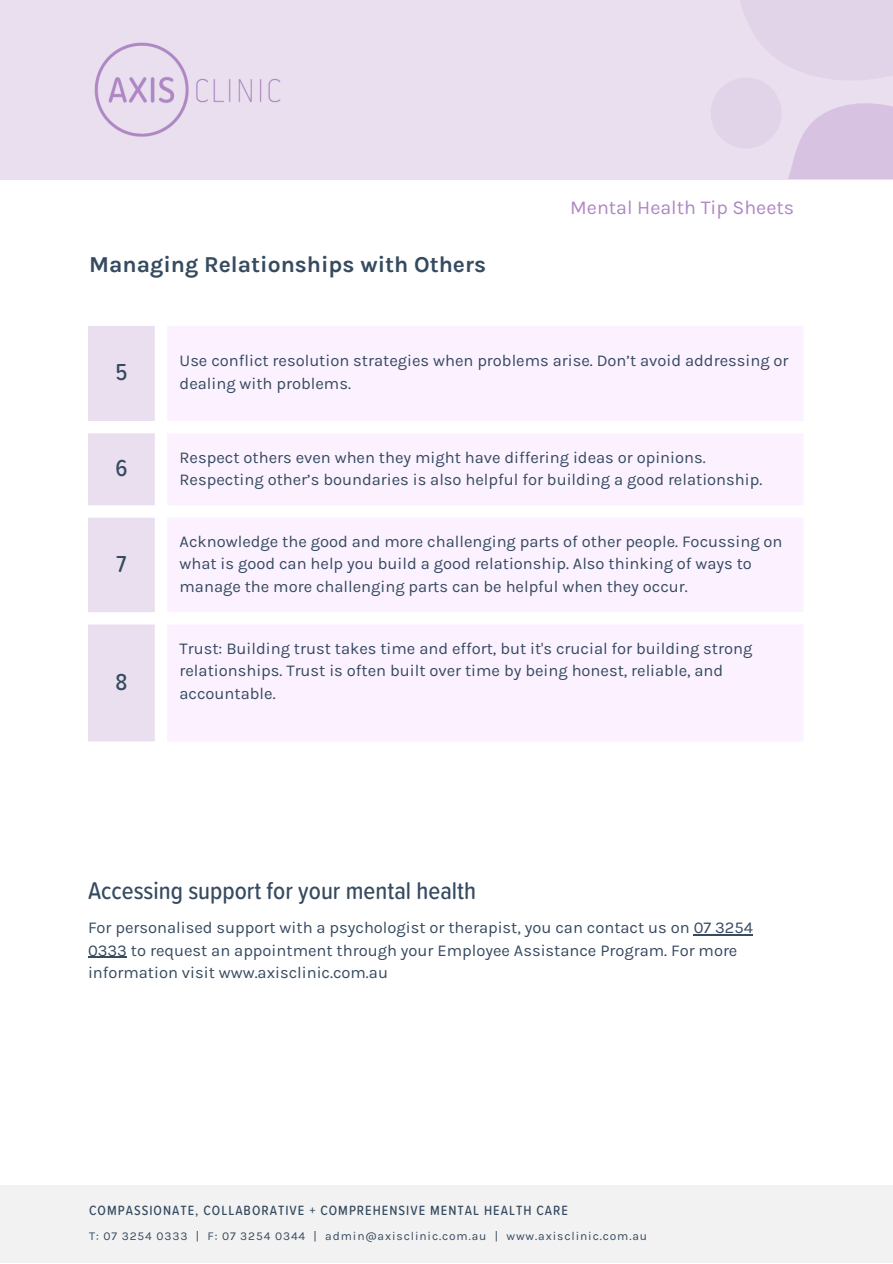
<style>
.page{position:relative;width:893px;height:1264px;background:#fff}
.page>*{position:absolute;margin:0;border:0;box-sizing:border-box;transform-origin:0 0}
.t1{font:500 25.2px "Proxima Soft Cond";color:#364a60}
.t2{font:500 24px "Proxima Soft Cond";color:#364a60}
.t3{font:700 22.8px "Karla";color:#364a60}
.t4{font:19.65px "Karla";color:#af87c4}
.t5{font:16.5px/22.5px "Karla";color:#364a60}
.t6{font:500 13.95px "Proxima Soft Cond";letter-spacing:.075em;color:#364a60}
.t7{font:12px "Karla";letter-spacing:.075em;color:#364a60}
</style>
<div class="page">
<div style="left:0;top:0;width:892px;height:180px;background:#eadfef"></div>
<img style="left:94px;top:42px;width:187px;height:95px">
<svg style="left:751px;top:103px;width:141px;height:75px"></svg>
<div style="left:710px;top:77px;width:71px;height:71px;background:#e1d4e8;border-radius:50%"></div>
<svg style="left:725px;top:0;width:167px;height:84px"></svg>
<div style="left:0;top:1185px;width:892px;height:77px;background:#f2f2f2"></div>
<svg style="left:88px;top:326px;width:67px;height:415px"></svg>
<svg style="left:167px;top:326px;width:636px;height:415px;fill:#fbf1ff"></svg>
<hr style="left:693px;top:934px;width:59px;height:1px;background:#364a60">
<hr style="left:88px;top:956px;width:39px;height:2px;background:#364a60">
<p class="t3" style="left:89px;top:251px;width:398px">Managing Relationships with Others</p>
<p class="t4" style="left:570px;top:196px;width:225px">Mental Health Tip Sheets</p>
<p class="t2" style="left:115px;top:361px;width:14px">5</p>
<p class="t5" style="left:179px;top:350px;width:610px">Use conflict resolution strategies when problems arise. Don’t avoid addressing or dealing with problems.</p>
<p class="t2" style="left:115px;top:457px;width:14px">6</p>
<p class="t5" style="left:179px;top:446px;width:584px">Respect others even when they might have differing ideas or opinions.<br>Respecting other’s boundaries is also helpful for building a good relationship.</p>
<p class="t2" style="left:116px;top:552px;width:12px">7</p>
<p class="t2" style="left:115px;top:670px;width:13px">8</p>
<p class="t5" style="left:179px;top:530px;width:604px">Acknowledge the good and more challenging parts of other people. Focussing on what is good can help you build a good relationship. Also thinking of ways to manage the more challenging parts can be helpful when they occur.</p>
<p class="t5" style="left:179px;top:637px;width:574px">Trust: Building trust takes time and effort, but it's crucial for building strong relationships. Trust is often built over time by being honest, reliable, and accountable.</p>
<p class="t1" style="left:88px;top:879px;width:389px">Accessing support for your mental health</p>
<p class="t5" style="left:88px;top:916px;width:666px">For personalised support with a psychologist or therapist, you can contact us on 07 3254<br>0333 to request an appointment through your Employee Assistance Program. For more information visit www.axisclinic.com.au</p>
<p class="t6" style="left:89px;top:1203px;width:480px">COMPASSIONATE, COLLABORATIVE + COMPREHENSIVE MENTAL HEALTH CARE</p>
<p class="t7" style="left:89px;top:1228px;width:559px">T: 07 3254 0333 | F: 07 3254 0344 | admin@axisclinic.com.au | www.axisclinic.com.au</p>
</div>
